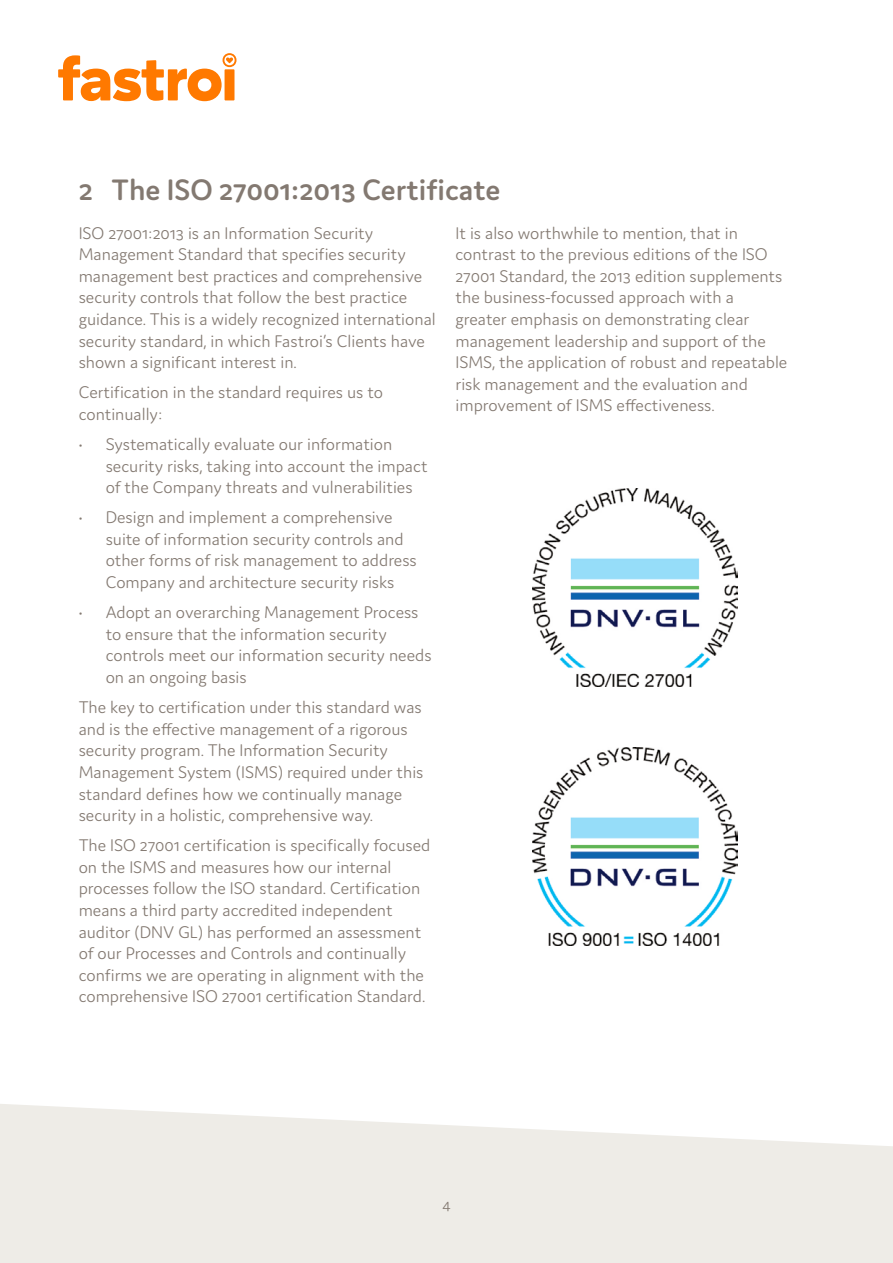
<style>
.page{position:relative;width:893px;height:1263px;background:#fff}
.page>*{position:absolute;margin:0;border:0;box-sizing:border-box;transform-origin:0 0}
.Otsikko_2{font:600 31.5px "Domus";color:#837971}
.Leipäteksti{font:300 18px/21.6px "Domus";color:#837971}
.t1{font:300 16.5px "Domus";color:#837971}
</style>
<div class="page">
<svg style="left:58px;top:53px;width:178px;height:48px"></svg>
<svg style="left:0;top:1104px;width:893px;height:159px;background:#f0eeea"></svg>
<img style="left:532px;top:747px;width:205px;height:199px">
<img style="left:532px;top:489px;width:205px;height:198px">
<p class="Otsikko_2" style="left:79px;top:172px;width:423px">2 The ISO 27001:2013 Certificate</p>
<p class="Leipäteksti" style="left:79px;top:222px;width:359px">ISO 27001:2013 is an Information Security Management Standard that specifies security management best practices and comprehensive security controls that follow the best practice guidance. This is a widely recognized international security standard, in which Fastroi’s Clients have shown a significant interest in.</p>
<p class="Leipäteksti" style="left:79px;top:381px;width:306px">Certification in the standard requires us to continually:</p>
<p class="Leipäteksti" style="left:106px;top:433px;width:323px;text-indent:-27px">• Systematically evaluate our information security risks, taking into account the impact of the Company threats and vulnerabilities</p>
<p class="Leipäteksti" style="left:106px;top:506px;width:313px;text-indent:-27px">• Design and implement a comprehensive suite of information security controls and other forms of risk management to address Company and architecture security risks</p>
<p class="Leipäteksti" style="left:106px;top:601px;width:327px;text-indent:-27px">• Adopt an overarching Management Process to ensure that the information security controls meet our information security needs on an ongoing basis</p>
<p class="Leipäteksti" style="left:79px;top:696px;width:346px">The key to certification under this standard was and is the effective management of a rigorous security program. The Information Security Management System (ISMS) required under this standard defines how we continually manage security in a holistic, comprehensive way.</p>
<p class="Leipäteksti" style="left:79px;top:834px;width:353px">The ISO 27001 certification is specifically focused on the ISMS and measures how our internal processes follow the ISO standard. Certification means a third party accredited independent auditor (DNV GL) has performed an assessment of our Processes and Controls and continually confirms we are operating in alignment with the comprehensive ISO 27001 certification Standard.</p>
<p class="Leipäteksti" style="left:455px;top:222px;width:333px">It is also worthwhile to mention, that in contrast to the previous editions of the ISO 27001 Standard, the 2013 edition supplements the business-focussed approach with a greater emphasis on demonstrating clear management leadership and support of the ISMS, the application of robust and repeatable risk management and the evaluation and improvement of ISMS effectiveness.</p>
<p class="t1" style="left:442px;top:1195px;width:10px">4</p>
</div>
